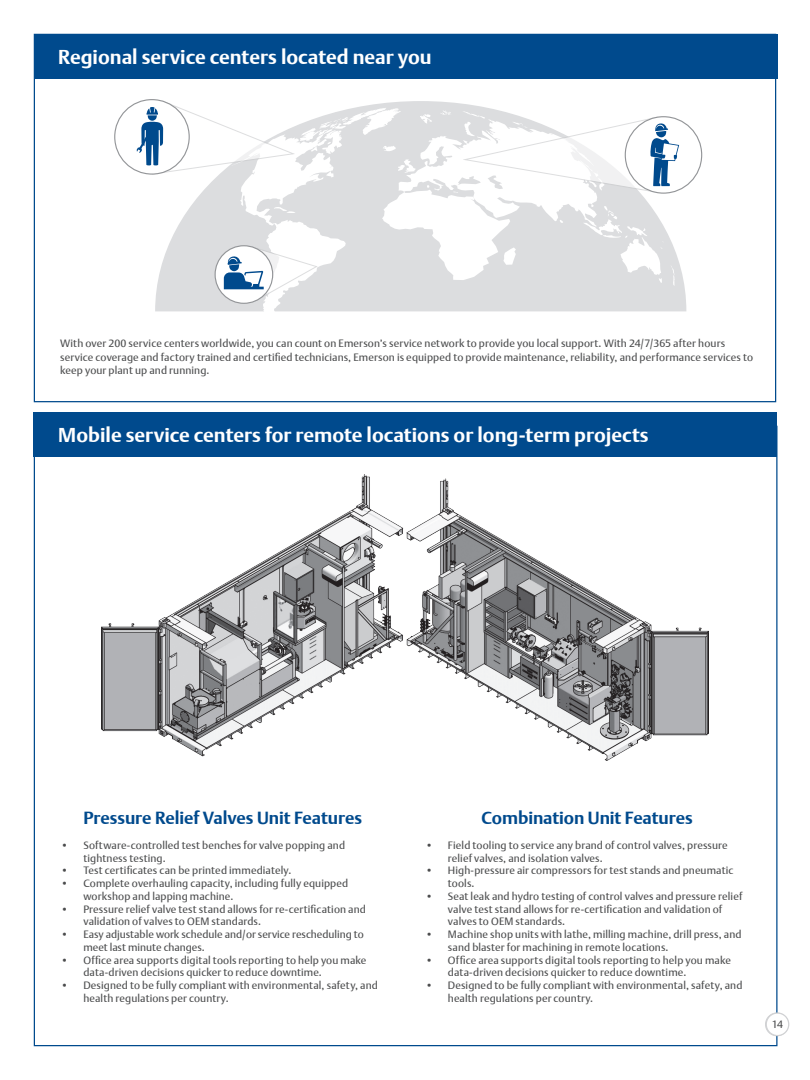
<style>
.page{position:relative;width:810px;height:1080px;background:#fff}
.page>*{position:absolute;margin:0;border:0;box-sizing:border-box;transform-origin:0 0}
.t1{font:700 20px "DTL Argo T";color:#fff}
.t2{font:700 17.5px "DTL Argo T";letter-spacing:-.005em;color:#004a8d}
.SMALLEST{font:10.62px/12.8px "DTL Argo T";letter-spacing:.01em;color:#4b4c4d}
</style>
<div class="page">
<div style="left:765px;top:1012px;width:24px;height:24px;border:1px solid #d1d2d4;border-radius:50%"></div>
<div style="left:34px;top:412px;width:743px;height:45px;background:#004a8d"></div>
<div style="left:35px;top:34px;width:743px;height:45px;background:#004a8d"></div>
<div style="left:766px;top:1013px;width:23px;height:23px;background:#fff;border-radius:50%"></div>
<div style="left:766px;top:1012px;width:23px;height:24px;border:1px solid #d1d2d4;border-radius:50%"></div>
<svg style="left:137px;top:101px;width:544px;height:211px"></svg>
<img style="left:101px;top:474px;width:608px;height:286px">
<p class="t1" style="left:58px;top:45px;width:375px">Regional service centers located near you</p>
<p class="SMALLEST" style="left:60px;top:336px;width:695px;line-height:13.8px">With over 200 service centers worldwide, you can count on Emerson’s service network to provide you local support. With 24/7/365 after hours service coverage and factory trained and certified technicians, Emerson is equipped to provide maintenance, reliability, and performance services to keep your plant up and running.</p>
<p class="t1" style="left:58px;top:423px;width:592px">Mobile service centers for remote locations or long-term projects</p>
<p class="t2" style="left:83px;top:808px;width:280px">Pressure Relief Valves Unit Features</p>
<p class="SMALLEST" style="left:83px;top:839px;width:263px;text-indent:-22px">• Software-controlled test benches for valve popping and tightness testing.</p>
<p class="SMALLEST" style="left:61px;top:864px;width:232px">• Test certificates can be printed immediately.</p>
<p class="SMALLEST" style="left:83px;top:877px;width:266px;text-indent:-22px">• Complete overhauling capacity, including fully equipped workshop and lapping machine.</p>
<p class="SMALLEST" style="left:83px;top:902px;width:284px;text-indent:-22px">• Pressure relief valve test stand allows for re-certification and validation of valves to OEM standards.</p>
<p class="SMALLEST" style="left:83px;top:928px;width:282px;text-indent:-22px">• Easy adjustable work schedule and/or service rescheduling to meet last minute changes.</p>
<p class="SMALLEST" style="left:83px;top:953px;width:285px;text-indent:-22px">• Office area supports digital tools reporting to help you make data-driven decisions quicker to reduce downtime.</p>
<p class="SMALLEST" style="left:83px;top:979px;width:296px;text-indent:-22px">• Designed to be fully compliant with environmental, safety, and health regulations per country.</p>
<p class="t2" style="left:482px;top:808px;width:213px">Combination Unit Features</p>
<p class="SMALLEST" style="left:448px;top:839px;width:281px;text-indent:-22px">• Field tooling to service any brand of control valves, pressure relief valves, and isolation valves.</p>
<p class="SMALLEST" style="left:448px;top:864px;width:287px;text-indent:-22px">• High-pressure air compressors for test stands and pneumatic tools.</p>
<p class="SMALLEST" style="left:448px;top:890px;width:296px;text-indent:-22px">• Seat leak and hydro testing of control valves and pressure relief valve test stand allows for re-certification and validation of valves to OEM standards.</p>
<p class="SMALLEST" style="left:448px;top:928px;width:295px;text-indent:-22px">• Machine shop units with lathe, milling machine, drill press, and sand blaster for machining in remote locations.</p>
<p class="SMALLEST" style="left:448px;top:953px;width:285px;text-indent:-22px">• Office area supports digital tools reporting to help you make data-driven decisions quicker to reduce downtime.</p>
<p class="SMALLEST" style="left:448px;top:979px;width:296px;text-indent:-22px">• Designed to be fully compliant with environmental, safety, and health regulations per country.</p>
<p class="SMALLEST" style="left:772px;top:1018px;width:13px">14</p>
</div>
